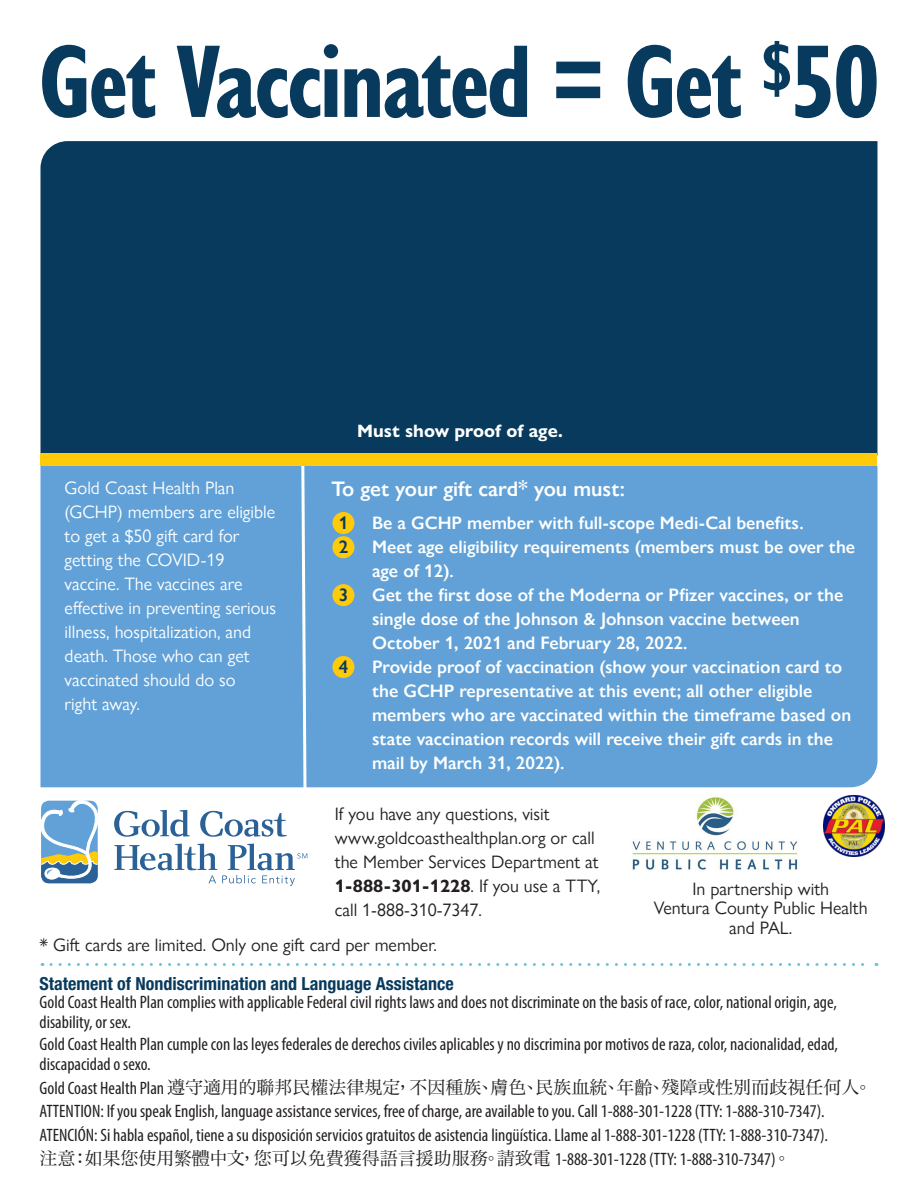
<style>
.page{position:relative;width:918px;height:1188px;background:#fff}
.page>*{position:absolute;margin:0;border:0;box-sizing:border-box;transform-origin:0 0}
.t1{font:700 condensed 106.65px "Gill Sans Nova";letter-spacing:-.025em;color:#083a5e}
.t2{font:600 21px "Gill Sans Nova";color:#fff}
.t3{font:condensed 18px/19.5px "Myriad Pro";color:#231f20}
.t4{font:600 18px/24px "Gill Sans Nova";color:#fff}
.t5{font:18px/24px "Gill Sans Nova";color:#fff}
.t6{font:18px/24px "Gill Sans Nova";color:#231f20}
.t7{font:18px "Hira Min Pro W3";color:#231f20}
.t8{font:700 condensed 18px "Helvetica Neue";color:#083a5e}
.t9{font:700 18px "Gill Sans Nova";color:#231f20}
.t10{font:700 18px "Gill Sans Nova";color:#fff}
.t11{font:600 18px "Gill Sans Nova";color:#083a5e}
.s1{font-weight:400}
.s2{font-family:"Myriad Pro";font-stretch:condensed}
.s3{font-family:"Hira Min Pro W3";font-stretch:normal}
</style>
<div class="page">
<img style="left:632px;top:796px;width:166px;height:75px">
<img style="left:823px;top:796px;width:61px;height:61px">
<div style="left:40px;top:141px;width:838px;height:312px;background:#083a5e"></div>
<div style="left:40px;top:466px;width:838px;height:321px;background:#61a1d7"></div>
<svg style="left:51px;top:963px;width:826px;height:3px"></svg>
<svg style="left:114px;top:810px;width:173px;height:27px"></svg>
<svg style="left:41px;top:800px;width:57px;height:84px"></svg>
<svg style="left:114px;top:844px;width:193px;height:42px"></svg>
<div style="left:332px;top:512px;width:22px;height:22px;background:#feca0a;border-radius:50%"></div>
<div style="left:332px;top:536px;width:22px;height:22px;background:#feca0a;border-radius:50%"></div>
<div style="left:332px;top:584px;width:22px;height:22px;background:#feca0a;border-radius:50%"></div>
<div style="left:332px;top:656px;width:22px;height:22px;background:#feca0a;border-radius:50%"></div>
<svg style="left:300px;top:466px;width:8px;height:322px"></svg>
<div style="left:40px;top:453px;width:838px;height:13px;background:#feca0a"></div>
<p class="t1" style="left:39px;top:10px;width:842px">Get Vaccinated = Get <sup>$</sup>50</p>
<p class="t5" style="left:65px;top:476px;width:213px">Gold Coast Health Plan (GCHP) members are eligible to get a $50 gift card for getting the COVID-19 vaccine. The vaccines are effective in preventing serious illness, hospitalization, and death. Those who can get vaccinated should do so<br>right away.</p>
<p class="t10" style="left:357px;top:420px;width:207px">Must show proof of age.</p>
<p class="t2" style="left:332px;top:476px;width:295px">To get your gift card* you must:</p>
<p class="t4" style="left:372px;top:511px;width:433px">Be a GCHP member with full-scope Medi-Cal benefits.</p>
<p class="t4" style="left:372px;top:535px;width:485px">Meet age eligibility requirements (members must be over the</p>
<p class="t4" style="left:372px;top:559px;width:83px">age of 12).</p>
<p class="t4" style="left:372px;top:583px;width:473px">Get the first dose of the Moderna or Pfizer vaccines, or the</p>
<p class="t4" style="left:372px;top:607px;width:429px">single dose of the Johnson &amp; Johnson vaccine between<br>October 1, 2021 and February 28, 2022.</p>
<p class="t4" style="left:372px;top:655px;width:472px">Provide proof of vaccination (show your vaccination card to</p>
<p class="t4" style="left:372px;top:679px;width:442px">the GCHP representative at this event; all other eligible</p>
<p class="t4" style="left:372px;top:703px;width:481px">members who are vaccinated within the timeframe based on</p>
<p class="t4" style="left:372px;top:727px;width:463px">state vaccination records will receive their gift cards in the</p>
<p class="t4" style="left:372px;top:751px;width:194px">mail by March 31, 2022).</p>
<p class="t11" style="left:339px;top:512px;width:11px">1</p>
<p class="t11" style="left:339px;top:536px;width:11px">2</p>
<p class="t11" style="left:339px;top:584px;width:11px">3</p>
<p class="t11" style="left:339px;top:656px;width:11px">4</p>
<p class="t6" style="left:335px;top:801px;width:261px">If you have any questions, visit www.goldcoasthealthplan.org or call</p>
<p class="t6" style="left:335px;top:849px;width:265px">the Member Services Department at</p>
<p class="t9" style="left:335px;top:874px;width:267px">1-888-301-1228<span class="s1">. If you use a TTY,</span></p>
<p class="t6" style="left:335px;top:897px;width:149px">call 1-888-310-7347.</p>
<p class="t6" style="left:40px;top:933px;width:399px">* Gift cards are limited. Only one gift card per member.</p>
<p class="t6" style="left:692px;top:877px;width:138px">In partnership with</p>
<p class="t6" style="left:654px;top:898px;width:215px;line-height:19.5px;text-align:center">Ventura County Public Health and PAL.</p>
<p class="t8" style="left:40px;top:973px;width:416px">Statement of Nondiscrimination and Language Assistance</p>
<p class="t3" style="left:40px;top:992px;width:799px">Gold Coast Health Plan complies with applicable Federal civil rights laws and does not discriminate on the basis of race, color, national origin, age, disability, or sex.</p>
<p class="t3" style="left:40px;top:1034px;width:800px">Gold Coast Health Plan cumple con las leyes federales de derechos civiles aplicables y no discrimina por motivos de raza, color, nacionalidad, edad,</p>
<p class="t3" style="left:40px;top:1054px;width:112px">discapacidad o sexo.</p>
<p class="t7" style="left:40px;top:1071px;width:839px"><span class="s2">Gold Coast Health Plan</span> 遵守適用的聯邦民權法律規定，不因種族、膚色、民族血統、年齡、殘障或性別而歧視任何人。</p>
<p class="t3" style="left:40px;top:1102px;width:787px">ATTENTION: If you speak English, language assistance services, free of charge, are available to you. Call 1-888-301-1228 (TTY: 1-888-310-7347).</p>
<p class="t3" style="left:40px;top:1126px;width:790px">ATENCIÓN: Si habla español, tiene a su disposición servicios gratuitos de asistencia lingüística. Llame al 1-888-301-1228 (TTY: 1-888-310-7347).</p>
<p class="t3" style="left:40px;top:1150px;width:758px"><span class="s3">注意：如果您使用繁體中文</span><sup>，</sup><span class="s3">您可以免費獲得語言援助服務</span><sup>。</sup><span class="s3">請致電</span> 1-888-301-1228 (TTY: 1-888-310-7347) <sup>。</sup></p>
</div>
